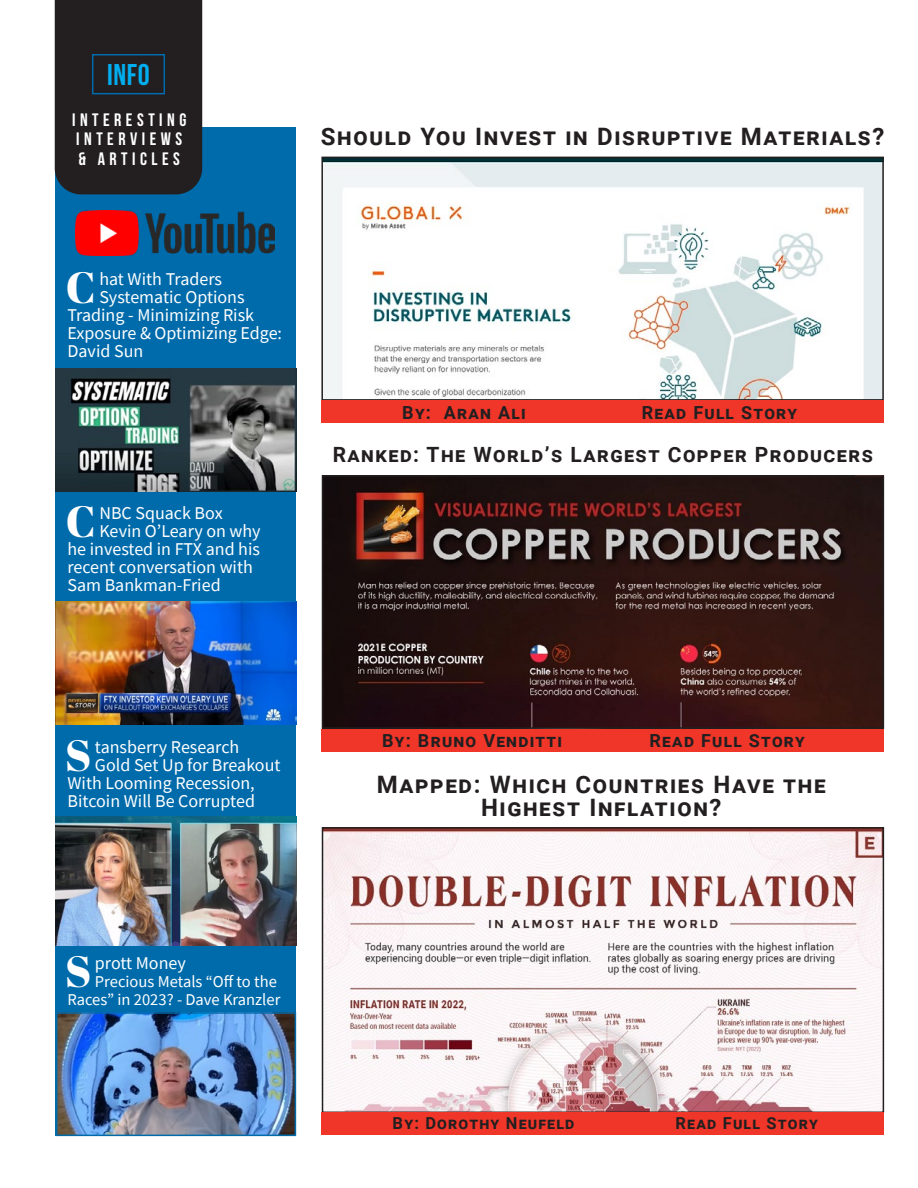
<style>
.page{position:relative;width:918px;height:1188px;background:#fff}
.page>*{position:absolute;margin:0;border:0;box-sizing:border-box;transform-origin:0 0}
.Paragraph___drop_cap{font:43.65px "Abril Fatface";color:#fff}
.t1{font:700 30px "Bebas Neue";color:#00aeef}
.Names{font:700 24px/22.5px "Roboto";letter-spacing:.07em;color:#231f20;text-align:center}
.Names-2{font:700 21px "Roboto";letter-spacing:.07em;color:#231f20}
.Paragraph___drop_cap-2{font:18px "Source Sans Pro";color:#fff}
.Names-3{font:700 18px "Roboto";letter-spacing:.07em;color:#231f20}
.t2{font:700 18px/19.5px "Bebas Neue";letter-spacing:.25em;color:#fff}
.Paragraph___drop_cap-3{font:16.5px/18px "Source Sans Pro";color:#fff;text-align:right}
.Names-4{font:700 16.5px "Roboto";letter-spacing:.07em;color:#231f20}
</style>
<div class="page">
<div style="left:56px;top:127px;width:240px;height:1008px;background:#006bab"></div>
<div style="left:54px;top:0;width:149px;height:195px;background:#231f20"></div>
<div style="left:92px;top:54px;width:73px;height:40px;border:2px solid #006bab"></div>
<img style="left:324px;top:160px;width:557px;height:238px">
<div style="left:321px;top:157px;width:563px;height:244px;border:2px solid #231f20"></div>
<img style="left:325px;top:830px;width:556px;height:280px">
<div style="left:322px;top:827px;width:562px;height:286px;border:2px solid #231f20"></div>
<img style="left:325px;top:478px;width:556px;height:248px">
<div style="left:322px;top:475px;width:562px;height:254px;border:2px solid #231f20"></div>
<div style="left:321px;top:729px;width:563px;height:23px;background:#f03629"></div>
<img style="left:76px;top:211px;width:198px;height:44px">
<div style="left:322px;top:1112px;width:562px;height:23px;background:#f03629"></div>
<div style="left:321px;top:401px;width:563px;height:22px;background:#f03629"></div>
<img style="left:56px;top:817px;width:240px;height:128px">
<img style="left:59px;top:1015px;width:234px;height:118px">
<div style="left:56px;top:1012px;width:240px;height:124px;border:2px solid #006bab"></div>
<img style="left:55px;top:601px;width:242px;height:123px">
<img style="left:55px;top:368px;width:242px;height:124px">
<p class="t1" style="left:107px;top:59px;width:44px">INFO</p>
<p class="t2" style="left:72px;top:110px;width:116px">INTERESTING<br>INTERVIEWS &amp; ARTICLES</p>
<p class="Names" style="left:321px;top:124px;width:565px">Should You Invest in Disruptive Materials?</p>
<p class="Paragraph___drop_cap" style="left:66px;top:257px;width:32px">C</p>
<p class="Paragraph___drop_cap-2" style="left:99px;top:268px;width:124px">hat With Traders</p>
<p class="Paragraph___drop_cap-2" style="left:99px;top:286px;width:147px">Systematic Options</p>
<p class="Paragraph___drop_cap-2" style="left:68px;top:304px;width:188px">Trading - Minimizing Risk</p>
<p class="Paragraph___drop_cap-2" style="left:68px;top:322px;width:216px">Exposure &amp; Optimizing Edge:</p>
<p class="Paragraph___drop_cap-2" style="left:68px;top:340px;width:77px">David Sun</p>
<p class="Paragraph___drop_cap" style="left:66px;top:491px;width:32px">C</p>
<p class="Paragraph___drop_cap-2" style="left:99px;top:502px;width:125px">NBC Squack Box</p>
<p class="Paragraph___drop_cap-2" style="left:99px;top:520px;width:163px">Kevin O’Leary on why</p>
<p class="Paragraph___drop_cap-2" style="left:68px;top:538px;width:194px">he invested in FTX and his</p>
<p class="Paragraph___drop_cap-2" style="left:68px;top:556px;width:187px">recent conversation with</p>
<p class="Paragraph___drop_cap-2" style="left:68px;top:574px;width:155px">Sam Bankman-Fried</p>
<p class="Names-3" style="left:402px;top:400px;width:125px">By: Aran Ali</p>
<p class="Names-3" style="left:642px;top:400px;width:156px">Read Full Story</p>
<p class="Names-2" style="left:333px;top:440px;width:542px">Ranked: The World’s Largest Copper Producers</p>
<p class="Paragraph___drop_cap" style="left:65px;top:725px;width:28px">S</p>
<p class="Paragraph___drop_cap-2" style="left:95px;top:736px;width:146px">tansberry Research</p>
<p class="Paragraph___drop_cap-2" style="left:95px;top:754px;width:187px">Gold Set Up for Breakout</p>
<p class="Paragraph___drop_cap-2" style="left:68px;top:772px;width:189px">With Looming Recession,</p>
<p class="Paragraph___drop_cap-2" style="left:68px;top:790px;width:189px">Bitcoin Will Be Corrupted</p>
<p class="Paragraph___drop_cap" style="left:65px;top:941px;width:28px">S</p>
<p class="Paragraph___drop_cap-2" style="left:95px;top:952px;width:93px">prott Money</p>
<p class="Paragraph___drop_cap-3" style="left:68px;top:973px;width:214px">Precious Metals “Off to the<br>Races” in 2023? - Dave Kranzler</p>
<p class="Names-3" style="left:382px;top:728px;width:182px">By: Bruno Venditti</p>
<p class="Names-3" style="left:650px;top:728px;width:156px">Read Full Story</p>
<p class="Names" style="left:377px;top:773px;width:450px">Mapped: Which Countries Have the<br>Highest Inflation?</p>
<p class="Names-4" style="left:393px;top:1112px;width:183px">By: Dorothy Neufeld</p>
<p class="Names-4" style="left:676px;top:1112px;width:143px">Read Full Story</p>
</div>
